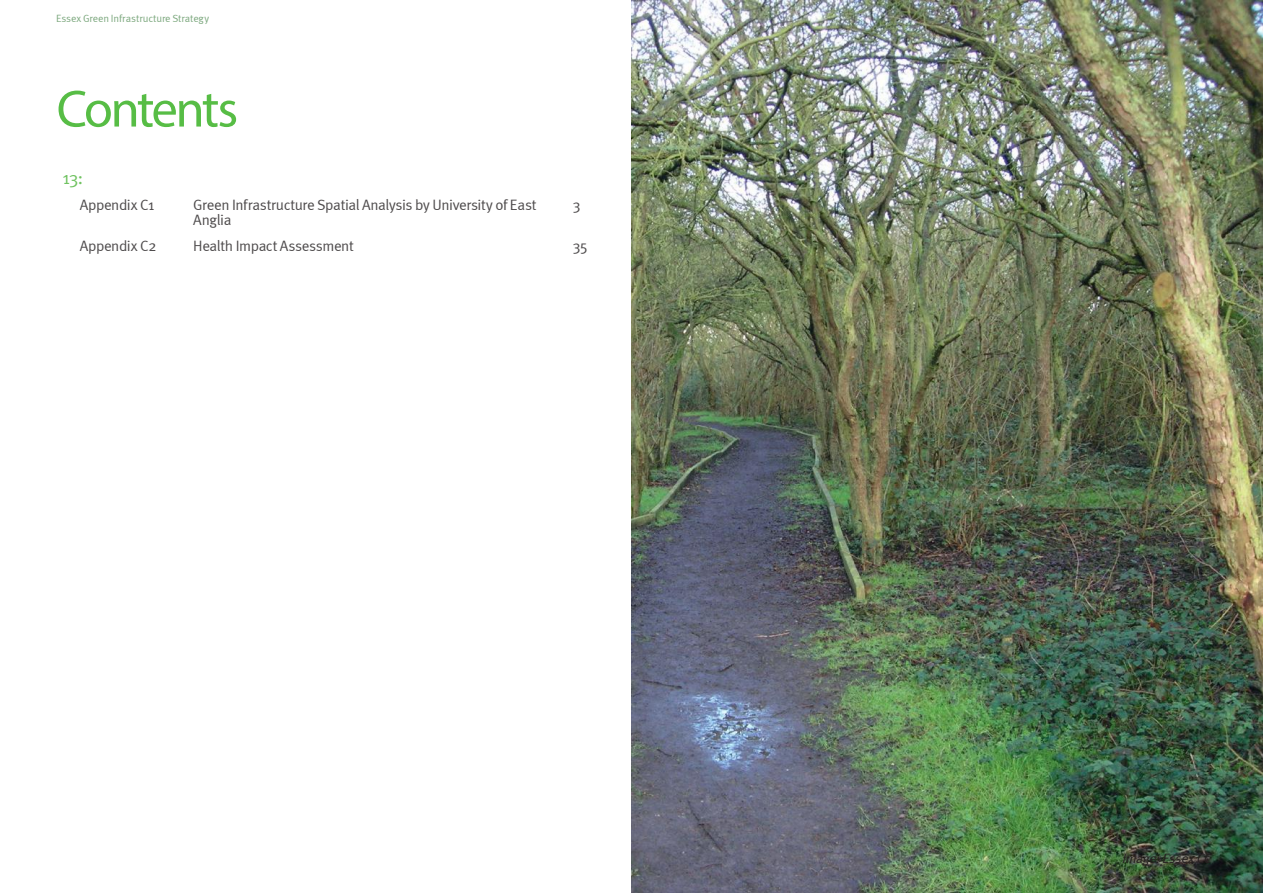
<style>
.page{position:relative;width:1263px;height:893px;background:#fff}
.page>*{position:absolute;margin:0;border:0;box-sizing:border-box;transform-origin:0 0}
.t1{font:52.5px "Myriad Pro";letter-spacing:-.055em;color:#57bd45}
.t2{font:18px "Meta Normal";color:#6fc260}
.t3{font:15px/15px "Meta Normal";letter-spacing:-.025em;color:#4e4b4c}
.t4{font:italic 13.5px "Meta Normal";color:#241f1f}
.t5{font:10.5px "Meta Normal";letter-spacing:-.005em;color:#7ca87e}
</style>
<div class="page">
<img style="left:631px;top:0;width:632px;height:893px">
<p class="t5" style="left:56px;top:13px;width:154px">Essex Green Infrastructure Strategy</p>
<h1 class="t1" style="left:57px;top:77px;width:183px">Contents</h1>
<p class="t2" style="left:63px;top:167px;width:22px">13:</p>
<p class="t3" style="left:80px;top:197px;width:76px">Appendix C1</p>
<p class="t3" style="left:193px;top:197px;width:345px">Green Infrastructure Spatial Analysis by University of East<br>Anglia</p>
<p class="t3" style="left:573px;top:197px;width:9px">3</p>
<p class="t3" style="left:80px;top:238px;width:78px">Appendix C2</p>
<p class="t3" style="left:193px;top:238px;width:162px">Health Impact Assessment</p>
<p class="t3" style="left:573px;top:238px;width:16px">35</p>
<p class="t4" style="left:1122px;top:850px;width:94px">Image:EssexCC</p>
</div>
